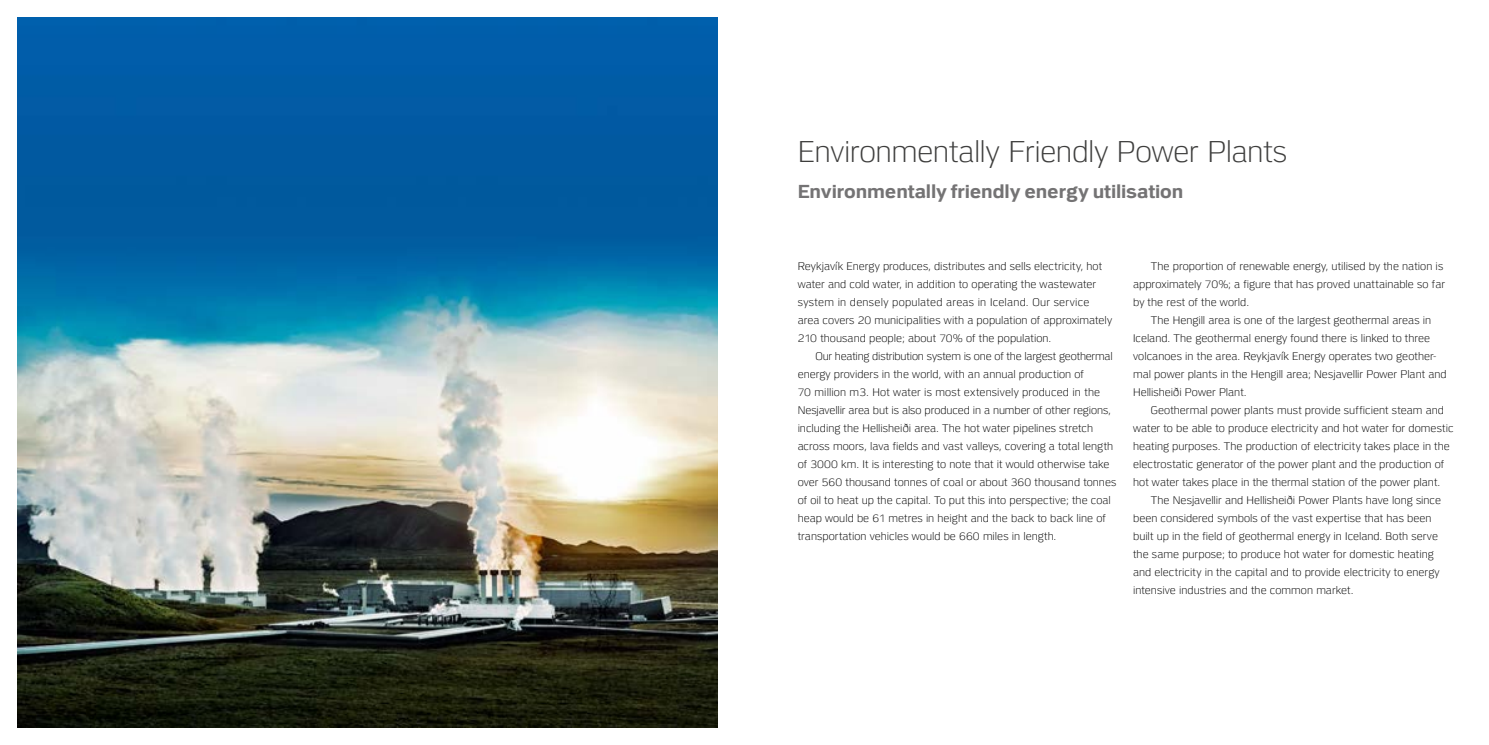
<style>
.page{position:relative;width:1489px;height:745px;background:#fff}
.page>*{position:absolute;margin:0;border:0;box-sizing:border-box;transform-origin:0 0}
.t1{font:300 30px "Or Sans";letter-spacing:-.02em;color:#3e3e3d}
.t2{font:700 18.75px "Or Sans";letter-spacing:-.005em;color:#747374}
.t3{font:300 11px/18px "Or Sans";letter-spacing:.005em;color:#000}
</style>
<div class="page">
<img style="left:18px;top:18px;width:700px;height:708px">
<h1 class="t1" style="left:797px;top:134px;width:491px">Environmentally Friendly Power Plants</h1>
<h2 class="t2" style="left:797px;top:180px;width:387px">Environmentally friendly energy utilisation</h2>
<p class="t3" style="left:797px;top:257px;width:316px">Reykjavík Energy produces, distributes and sells electricity, hot water and cold water, in addition to operating the wastewater system in densely populated areas in Iceland. Our service area covers 20 municipalities with a population of approximately 210 thousand people; about 70% of the population.</p>
<p class="t3" style="left:797px;top:347px;width:320px;text-indent:18px">Our heating distribution system is one of the largest geothermal energy providers in the world, with an annual production of<br>70 million m3. Hot water is most extensively produced in the Nesjavellir area but is also produced in a number of other regions, including the Hellisheiði area. The hot water pipelines stretch across moors, lava fields and vast valleys, covering a total length of 3000 km. It is interesting to note that it would otherwise take over 560 thousand tonnes of coal or about 360 thousand tonnes of oil to heat up the capital. To put this into perspective; the coal heap would be 61 metres in height and the back to back line of transportation vehicles would be 660 miles in length.</p>
<p class="t3" style="left:1132px;top:257px;width:313px;text-indent:18px">The proportion of renewable energy, utilised by the nation is approximately 70%; a figure that has proved unattainable so far by the rest of the world.</p>
<p class="t3" style="left:1132px;top:311px;width:315px;text-indent:18px">The Hengill area is one of the largest geothermal areas in Iceland. The geothermal energy found there is linked to three volcanoes in the area. Reykjavík Energy operates two geother&shy;mal power plants in the Hengill area; Nesjavellir Power Plant and Hellisheiði Power Plant.</p>
<p class="t3" style="left:1132px;top:401px;width:322px;text-indent:18px">Geothermal power plants must provide sufficient steam and water to be able to produce electricity and hot water for domestic heating purposes. The production of electricity takes place in the electrostatic generator of the power plant and the production of hot water takes place in the thermal station of the power plant.</p>
<p class="t3" style="left:1132px;top:491px;width:309px;text-indent:18px">The Nesjavellir and Hellisheiði Power Plants have long since been considered symbols of the vast expertise that has been built up in the field of geothermal energy in Iceland. Both serve the same purpose; to produce hot water for domestic heating and electricity in the capital and to provide electricity to energy intensive industries and the common market.</p>
</div>
